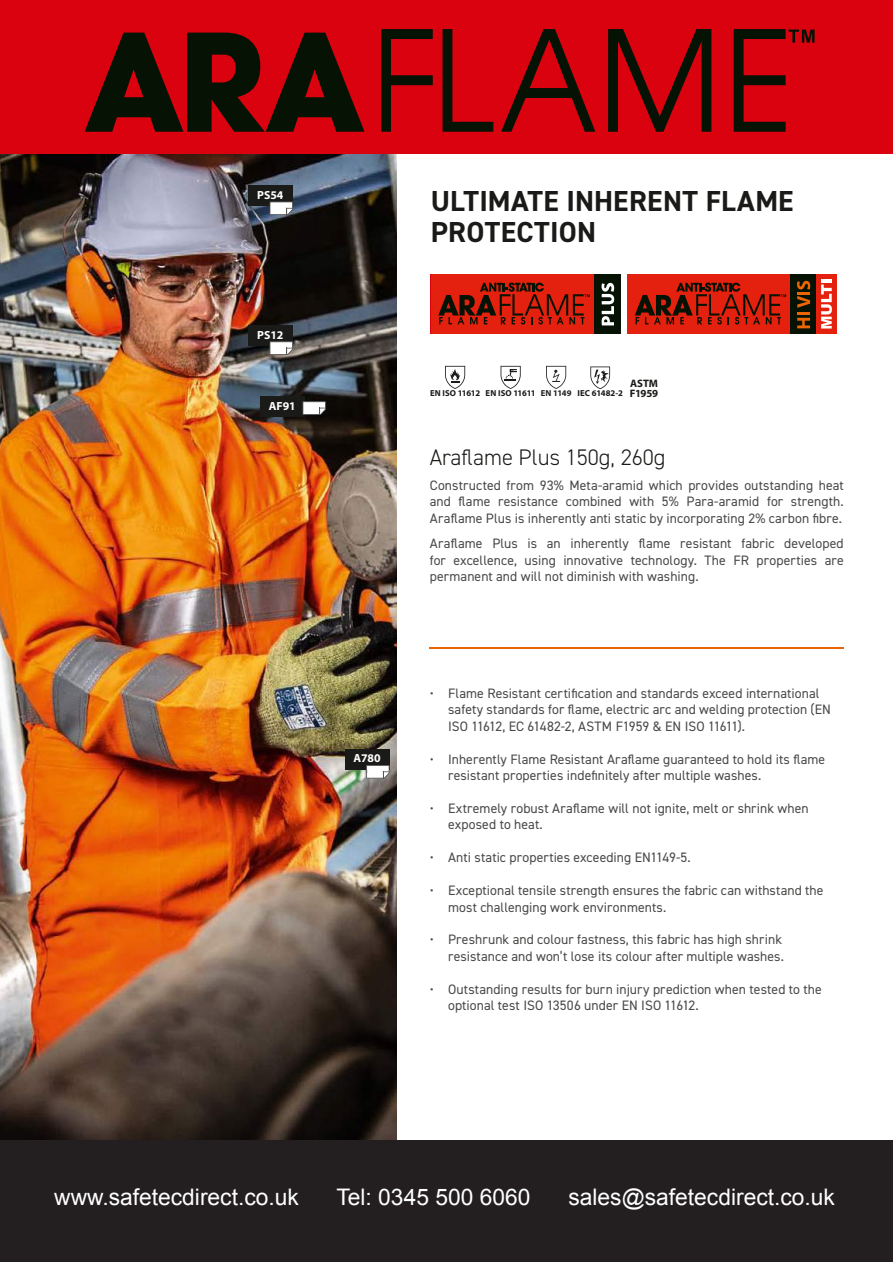
<style>
.page{position:relative;width:893px;height:1263px;background:#fff}
.page>*{position:absolute;margin:0;border:0;box-sizing:border-box;transform-origin:0 0}
.t1{font:700 28.95px/30.6px "DIN2014";letter-spacing:.01em;color:#1a1a18}
.t2{font:22.8px "Arial";color:#fff}
.t3{font:300 22.5px "DIN2014";color:#1a1a18}
.t4{font:13.65px/16.5px "DIN2014";letter-spacing:.005em;color:#494948}
.t5{font:700 11.85px "Myriad Pro";color:#fff}
.t6{font:700 10.8px/9.9px "Myriad Pro";letter-spacing:-.015em;color:#1a1a18}
.t7{font:700 8.7px "Myriad Pro";letter-spacing:-.015em;color:#1a1a18}
.s1{font-weight:600;font-size:8.7px;color:#1a1a18}
.s2{color:#231f20}
</style>
<div class="page">
<img style="left:0;top:154px;width:397px;height:986px">
<div style="left:0;top:0;width:893px;height:154px;background:#da020e"></div>
<svg style="left:85px;top:33px;width:280px;height:99px"></svg>
<svg style="left:381px;top:29px;width:52px;height:103px"></svg>
<svg style="left:443px;top:29px;width:50px;height:103px"></svg>
<svg style="left:501px;top:29px;width:94px;height:103px"></svg>
<svg style="left:608px;top:29px;width:103px;height:103px"></svg>
<svg style="left:734px;top:29px;width:80px;height:103px"></svg>
<svg style="left:445px;top:366px;width:20px;height:23px"></svg>
<svg style="left:500px;top:366px;width:21px;height:23px"></svg>
<svg style="left:546px;top:366px;width:20px;height:23px"></svg>
<svg style="left:590px;top:366px;width:20px;height:23px"></svg>
<hr style="left:430px;top:648px;width:414px;height:1px;background:#ec6502">
<div style="left:431px;top:275px;width:165px;height:59px;background:#e4200e"></div>
<div style="left:594px;top:275px;width:27px;height:59px;background:#051204"></div>
<svg style="left:438px;top:282px;width:152px;height:42px"></svg>
<svg style="left:601px;top:283px;width:13px;height:42px"></svg>
<div style="left:627px;top:275px;width:210px;height:59px;background:#e4200e"></div>
<div style="left:791px;top:275px;width:25px;height:59px;background:#051204"></div>
<svg style="left:635px;top:282px;width:151px;height:42px"></svg>
<svg style="left:821px;top:280px;width:11px;height:49px"></svg>
<svg style="left:797px;top:281px;width:13px;height:47px"></svg>
<div style="left:260px;top:396px;width:44px;height:21px;background:#1a1a18"></div>
<svg style="left:303px;top:401px;width:23px;height:14px"></svg>
<div style="left:248px;top:185px;width:44px;height:21px;background:#1a1a18"></div>
<svg style="left:270px;top:202px;width:23px;height:13px"></svg>
<div style="left:248px;top:325px;width:44px;height:21px;background:#1a1a18"></div>
<svg style="left:270px;top:341px;width:23px;height:14px"></svg>
<div style="left:345px;top:749px;width:44px;height:21px;background:#1a1a18"></div>
<svg style="left:366px;top:765px;width:24px;height:14px"></svg>
<div style="left:0;top:1140px;width:893px;height:121px;background:#231f20"></div>
<div style="left:368px;top:768px;width:14px;height:7px;background:#fff"></div>
<div style="left:304px;top:404px;width:14px;height:7px;background:#fff"></div>
<div style="left:272px;top:345px;width:13px;height:7px;background:#fff"></div>
<div style="left:272px;top:204px;width:13px;height:8px;background:#fff"></div>
<p class="t5" style="left:257px;top:191px;width:28px">PS54</p>
<p class="t5" style="left:257px;top:331px;width:28px">PS12</p>
<p class="t5" style="left:269px;top:402px;width:51px">AF91 <span class="s1">303</span></p>
<p class="t5" style="left:353px;top:754px;width:29px">A780</p>
<h1 class="t1" style="left:431px;top:186px;width:364px">ULTIMATE INHERENT FLAME<br>PROTECTION</h1>
<p class="t7" style="left:430px;top:390px;width:194px">EN ISO 11612 EN ISO 11611 <span class="s2">EN 1149</span> IEC 61482-2</p>
<p class="t6" style="left:630px;top:380px;width:30px">ASTM<br>F1959</p>
<h3 class="t3" style="left:430px;top:444px;width:237px">Araflame Plus 150g, 260g</h3>
<p class="t4" style="left:430px;top:478px;width:416px;text-align:justify">Constructed from 93% Meta-aramid which provides outstanding heat and flame resistance combined with 5% Para-aramid for strength.<br>Araflame Plus is inherently anti static by incorporating 2% carbon fibre.</p>
<p class="t4" style="left:430px;top:536px;width:416px;text-align:justify">Araflame Plus is an inherently flame resistant fabric developed for excellence, using innovative technology. The FR properties are permanent and will not diminish with washing.</p>
<p class="t4" style="left:448px;top:686px;width:384px;text-indent:-18px">• Flame Resistant certification and standards exceed international safety standards for flame, electric arc and welding protection (EN<br>ISO 11612, EC 61482-2, ASTM F1959 &amp; EN ISO 11611).</p>
<p class="t4" style="left:448px;top:752px;width:379px;text-indent:-18px">• Inherently Flame Resistant Araflame guaranteed to hold its flame resistant properties indefinitely after multiple washes.</p>
<p class="t4" style="left:448px;top:801px;width:362px;text-indent:-18px">• Extremely robust Araflame will not ignite, melt or shrink when exposed to heat.</p>
<p class="t4" style="left:430px;top:851px;width:262px">• Anti static properties exceeding EN1149-5.</p>
<p class="t4" style="left:448px;top:883px;width:377px;text-indent:-18px">• Exceptional tensile strength ensures the fabric can withstand the most challenging work environments.</p>
<p class="t4" style="left:430px;top:933px;width:356px;text-align:right">• Preshrunk and colour fastness, this fabric has high shrink resistance and won’t lose its colour after multiple washes.</p>
<p class="t4" style="left:448px;top:982px;width:375px;text-indent:-18px">• Outstanding results for burn injury prediction when tested to the optional test ISO 13506 under EN ISO 11612.</p>
<h2 class="t2" style="left:54px;top:1184px;width:246px">www.safetecdirect.co.uk</h2>
<h2 class="t2" style="left:336px;top:1184px;width:195px">Tel: 0345 500 6060</h2>
<h2 class="t2" style="left:568px;top:1184px;width:268px">sales@safetecdirect.co.uk</h2>
</div>
